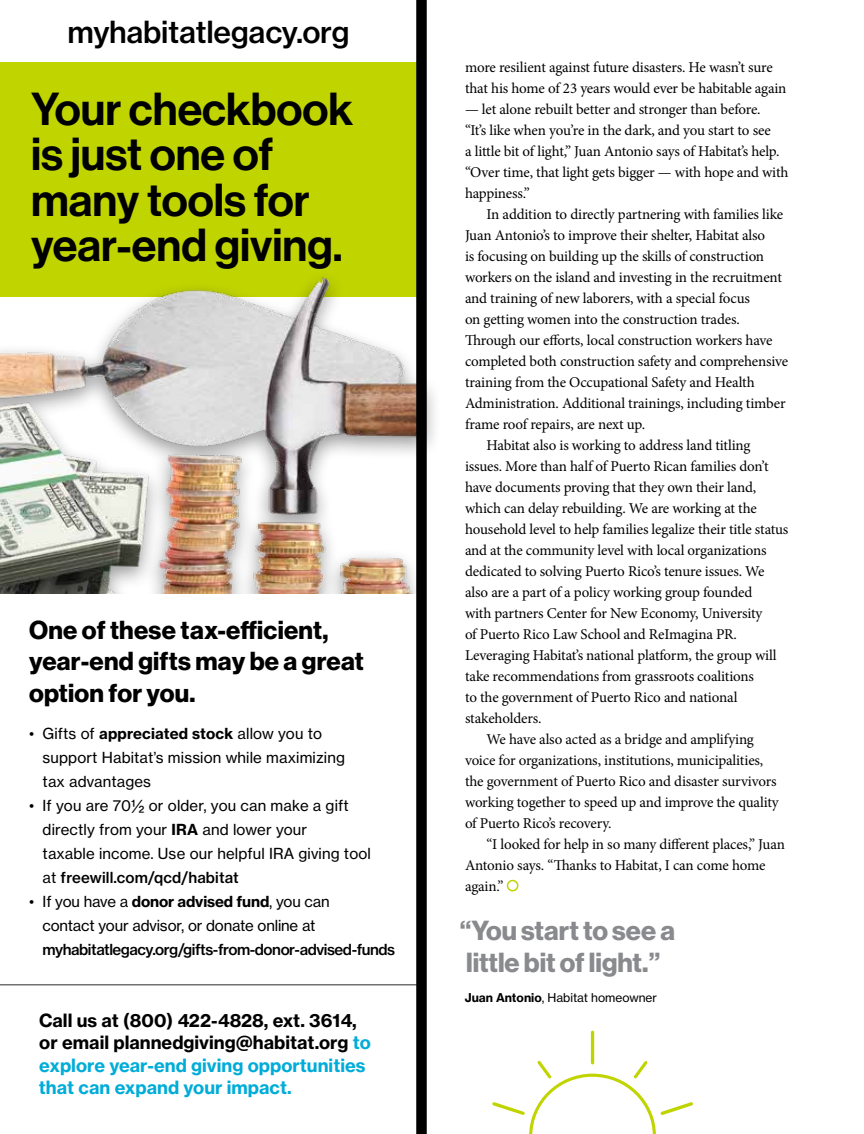
<style>
.page{position:relative;width:864px;height:1134px;background:#fff}
.page>*{position:absolute;margin:0;border:0;box-sizing:border-box;transform-origin:0 0}
.t1{font:45.3px/45.6px "N Haas Grotesk DS Pro 65 Md";color:#000}
.t2{font:30px "N Haas Grotesk TX Pro 65 Md";letter-spacing:-.01em;color:#000}
.t3{font:27px/32.4px "N Haas Grotesk DS Pro 75 Bd";color:#898a8d}
.t4{font:25.5px/31.5px "N Haas Grotesk DS Pro 75 Bd";letter-spacing:.01em;color:#000}
.t5{font:18px/22.5px "N Haas Grotesk TX Pro 75 Bd";color:#000}
.t6{font:15px/21px "Minion Pro";letter-spacing:-.015em;color:#000}
.t7{font:15px/24px "N Haas Grotesk TX Pro 55 Rg";letter-spacing:.01em;color:#000}
.t8{font:15px/24px "N Haas Grotesk TX Pro 55 Rg";letter-spacing:-.01em;color:#000;text-align:center}
.t9{font:15px "N Haas Grotesk TX Pro 65 Md";letter-spacing:-.03em;color:#000}
.t10{font:15px "N Haas Grotesk TX Pro 65 Md";letter-spacing:.01em;color:#000}
.t11{font:12px "N Haas Grotesk TX Pro 55 Rg";color:#000}
.s1{font-family:"N Haas Grotesk TX Pro 75 Bd"}
.s2{font-family:"N Haas Grotesk TX Pro 55 Rg"}
.s3{color:#00acd8}
</style>
<div class="page">
<div style="left:0;top:0;width:425px;height:297px;background:#c0d400"></div>
<div style="left:0;top:0;width:425px;height:62px;background:#fff"></div>
<div style="left:0;top:270px;width:442px;height:376px;background:#000;opacity:.4"></div>
<img style="left:0;top:276px;width:416px;height:318px">
<hr style="left:0;top:984px;width:418px;height:2px;background:#6f7271">
<div style="left:0;top:594px;width:425px;height:75px;background:#fff"></div>
<div style="left:416px;top:0;width:11px;height:1134px;background:#000"></div>
<div style="left:507px;top:880px;width:11px;height:11px;border:2px solid #c0d400;border-radius:50%"></div>
<div style="left:590px;top:1030px;width:5px;height:35px;background:#c0d400;border-radius:2px"></div>
<div style="left:589px;top:1029px;width:7px;height:37px;border:2px solid #fff;border-radius:2px"></div>
<svg style="left:492px;top:1059px;width:201px;height:75px"></svg>
<h2 class="t2" style="left:67px;top:13px;width:284px">myhabitatlegacy.org</h2>
<h1 class="t1" style="left:31px;top:87px;width:324px">Your checkbook is just one of many tools for year-end giving.</h1>
<h3 class="t4" style="left:29px;top:614px;width:336px">One of these tax-efficient, year-end gifts may be a great option for you.</h3>
<p class="t7" style="left:43px;top:722px;width:304px;text-indent:-13px">• Gifts of <span class="s1">appreciated stock</span> allow you to support Habitat’s mission while maximizing tax advantages</p>
<p class="t7" style="left:43px;top:794px;width:330px;text-indent:-14px">• If you are 70½ or older, you can make a gift directly from your <span class="s1">IRA</span> and lower your<br>taxable income. Use our helpful IRA giving tool</p>
<p class="t10" style="left:43px;top:868px;width:198px"><span class="s2">at</span> freewill.com/qcd/habitat</p>
<p class="t8" style="left:29px;top:890px;width:302px">• If you have a <span class="s1">donor advised fund</span>, you can contact your advisor, or donate online at</p>
<p class="t9" style="left:43px;top:940px;width:354px">myhabitatlegacy.org/gifts-from-donor-advised-funds</p>
<p class="t5" style="left:39px;top:1009px;width:333px">Call us at (800) 422-4828, ext. 3614, or email plannedgiving@habitat.org <span class="s3">to explore year-end giving opportunities that can expand your impact.</span></p>
<p class="t6" style="left:465px;top:57px;width:323px">more resilient against future disasters. He wasn’t sure that his home of 23 years would ever be habitable again</p>
<p class="t6" style="left:465px;top:99px;width:325px">— let alone rebuilt better and stronger than before.<br>“It’s like when you’re in the dark, and you start to see<br>a little bit of light,” Juan Antonio says of Habitat’s help. “Over time, that light gets bigger — with hope and with happiness.”</p>
<p class="t6" style="left:487px;top:204px;width:298px">In addition to directly partnering with families like</p>
<p class="t6" style="left:465px;top:225px;width:302px">Juan Antonio’s to improve their shelter, Habitat also</p>
<p class="t6" style="left:465px;top:246px;width:301px">is focusing on building up the skills of construction</p>
<p class="t6" style="left:465px;top:267px;width:318px">workers on the island and investing in the recruitment</p>
<p class="t6" style="left:465px;top:288px;width:287px">and training of new laborers, with a special focus</p>
<p class="t6" style="left:465px;top:309px;width:276px">on getting women into the construction trades.</p>
<p class="t6" style="left:465px;top:330px;width:309px">Through our efforts, local construction workers have</p>
<p class="t6" style="left:465px;top:351px;width:325px">completed both construction safety and comprehensive</p>
<p class="t6" style="left:465px;top:372px;width:291px">training from the Occupational Safety and Health</p>
<p class="t6" style="left:465px;top:393px;width:322px">Administration. Additional trainings, including timber</p>
<p class="t6" style="left:465px;top:414px;width:182px">frame roof repairs, are next up.</p>
<p class="t6" style="left:487px;top:435px;width:265px">Habitat also is working to address land titling</p>
<p class="t6" style="left:465px;top:456px;width:305px">issues. More than half of Puerto Rican families don’t</p>
<p class="t6" style="left:465px;top:477px;width:293px">have documents proving that they own their land,</p>
<p class="t6" style="left:465px;top:498px;width:293px">which can delay rebuilding. We are working at the</p>
<p class="t6" style="left:465px;top:519px;width:325px">household level to help families legalize their title status</p>
<p class="t6" style="left:465px;top:540px;width:303px">and at the community level with local organizations</p>
<p class="t6" style="left:465px;top:561px;width:301px">dedicated to solving Puerto Rico’s tenure issues. We</p>
<p class="t6" style="left:465px;top:582px;width:289px">also are a part of a policy working group founded</p>
<p class="t6" style="left:465px;top:603px;width:299px">with partners Center for New Economy, University</p>
<p class="t6" style="left:465px;top:624px;width:274px">of Puerto Rico Law School and ReImagina PR.</p>
<p class="t6" style="left:465px;top:645px;width:313px">Leveraging Habitat’s national platform, the group will</p>
<p class="t6" style="left:465px;top:666px;width:291px">take recommendations from grassroots coalitions</p>
<p class="t6" style="left:465px;top:687px;width:274px">to the government of Puerto Rico and national</p>
<p class="t6" style="left:465px;top:708px;width:78px">stakeholders.</p>
<p class="t6" style="left:487px;top:729px;width:269px">We have also acted as a bridge and amplifying</p>
<p class="t6" style="left:465px;top:750px;width:300px">voice for organizations, institutions, municipalities,</p>
<p class="t6" style="left:465px;top:771px;width:313px">the government of Puerto Rico and disaster survivors</p>
<p class="t6" style="left:465px;top:792px;width:315px">working together to speed up and improve the quality</p>
<p class="t6" style="left:465px;top:813px;width:148px">of Puerto Rico’s recovery.</p>
<p class="t6" style="left:487px;top:834px;width:300px">“I looked for help in so many different places,” Juan</p>
<p class="t6" style="left:465px;top:855px;width:302px">Antonio says. “Thanks to Habitat, I can come home</p>
<p class="t6" style="left:465px;top:876px;width:40px">again.”</p>
<h3 class="t3" style="left:460px;top:915px;width:217px">“You start to see a little bit of light.”</h3>
<p class="t11" style="left:465px;top:991px;width:194px"><span class="s1">Juan Antonio</span>, Habitat homeowner</p>
</div>
